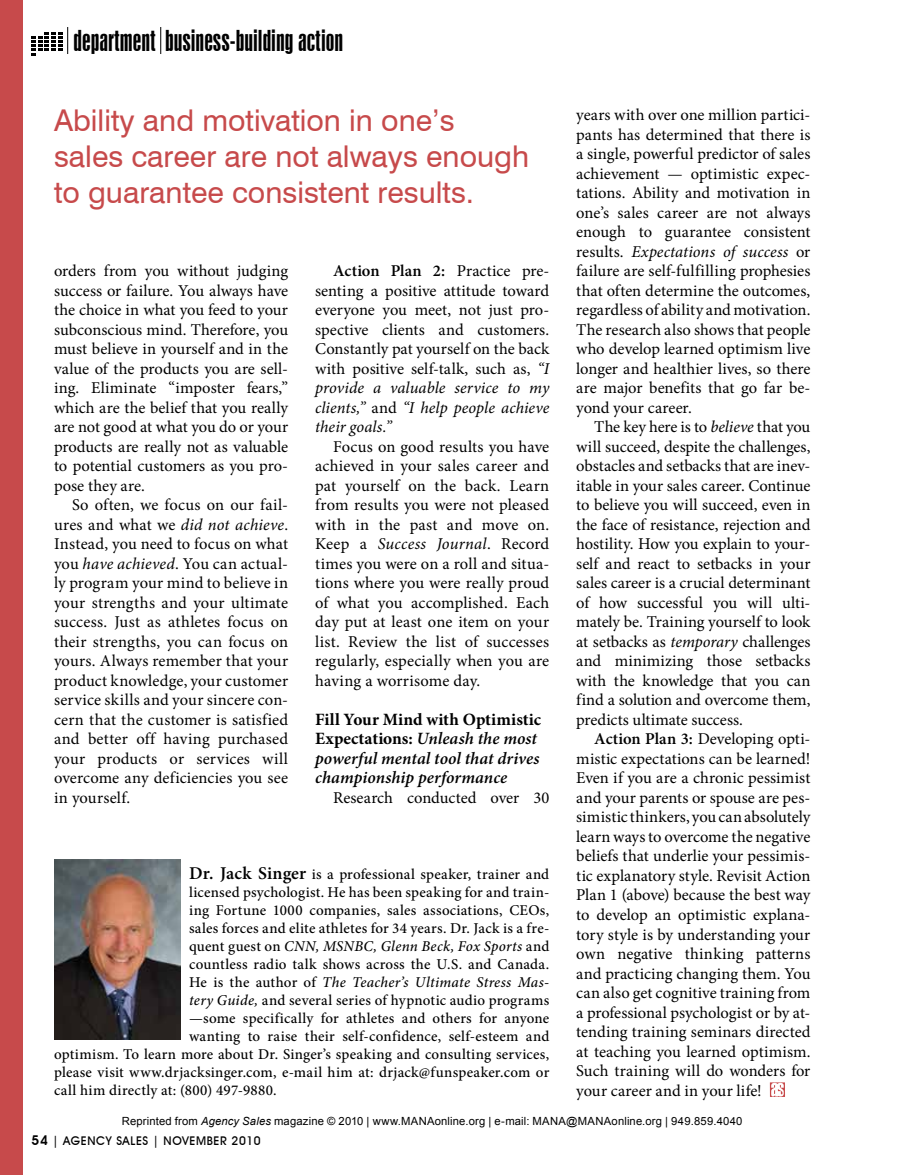
<style>
.page{position:relative;width:905px;height:1175px;background:#fff}
.page>*{position:absolute;margin:0;border:0;box-sizing:border-box;transform-origin:0 0}
.t1{font:30px/36px "Swiss 721 BT";color:#c74a4b}
.t2{font:27px "Swiss 924 BT Regular B";color:#000}
.t3{font:italic 600 17.25px/19.5px "Minion Pro";color:#000}
.t4{font:16.5px/19.5px "Minion Pro";color:#000;text-align:justify}
.t5{font:500 15px "Minion Pro";letter-spacing:.015em;color:#000}
.t6{font:italic 500 15px "Minion Pro";letter-spacing:.015em;color:#000}
.t7{font:500 12px "Avant Garde IT Cby BT";letter-spacing:.05em;color:#000}
.t8{font:11.25px "Arial";letter-spacing:.015em;color:#000}
.s1{font-style:italic}
.s2{font-weight:600}
.s3{font-weight:700;font-style:normal}
.s4{font-weight:600;font-size:18px}
.s5{font-style:normal}
.s6{font-weight:600;font-size:13.5px}
</style>
<div class="page">
<svg style="left:769px;top:1082px;width:16px;height:14px"></svg>
<div style="left:0;top:0;width:22px;height:1174px;background:#c74a4b"></div>
<img style="left:54px;top:860px;width:126px;height:180px">
<svg style="left:160px;top:27px;width:1px;height:27px"></svg>
<svg style="left:32px;top:27px;width:36px;height:29px"></svg>
<h2 class="t2" style="left:74px;top:24px;width:271px">department business-building action</h2>
<h1 class="t1" style="left:54px;top:102px;width:476px">Ability and motivation in one’s sales career are not always enough to guarantee consistent results.</h1>
<p class="t4" style="left:54px;top:261px;width:236px">orders from you without judging success or failure. You always have the choice in what you feed to your subconscious mind. Therefore, you must believe in yourself and in the value of the products you are sell&shy;ing. Eliminate “imposter fears,” which are the belief that you really are not good at what you do or your products are really not as valuable to potential customers as you pro&shy;pose they are.</p>
<p class="t4" style="left:54px;top:495px;width:236px;text-indent:18px">So often, we focus on our fail&shy;ures and what we <span class="s1">did not achieve</span>.<br>Instead, you need to focus on what you <span class="s1">have achieved</span>. You can actual&shy;ly program your mind to believe in your strengths and your ultimate success. Just as athletes focus on their strengths, you can focus on yours. Always remember that your product knowledge, your customer service skills and your sincere con&shy;cern that the customer is satisfied and better off having purchased your products or services will overcome any deficiencies you see in yourself.</p>
<p class="t4" style="left:315px;top:261px;width:236px;text-indent:18px"><span class="s2">Action Plan 2:</span> Practice pre&shy;senting a positive attitude toward everyone you meet, not just pro&shy;spective clients and customers.<br>Constantly pat yourself on the back with positive self-talk, such as, <span class="s1">“I provide a valuable service to my clients,”</span> and <span class="s1">“I help people achieve their goals.”</span></p>
<p class="t4" style="left:315px;top:437px;width:236px;text-indent:18px">Focus on good results you have achieved in your sales career and pat yourself on the back. Learn from results you were not pleased with in the past and move on.<br>Keep a <span class="s1">Success Journal</span>. Record times you were on a roll and situa&shy;tions where you were really proud of what you accomplished. Each day put at least one item on your list. Review the list of successes regularly, especially when you are having a worrisome day.</p>
<p class="t3" style="left:315px;top:709px;width:227px"><span class="s3">Fill Your Mind with Optimistic<br>Expectations:</span> Unleash the most powerful mental tool that drives championship performance</p>
<p class="t4" style="left:333px;top:788px;width:218px">Research conducted over 30</p>
<p class="t5" style="left:189px;top:864px;width:361px"><span class="s4">Dr. Jack Singer</span> is a professional speaker, trainer and</p>
<p class="t5" style="left:189px;top:882px;width:361px">licensed psychologist. He has been speaking for and train-</p>
<p class="t5" style="left:189px;top:900px;width:361px">ing Fortune 1000 companies, sales associations, CEOs,</p>
<p class="t5" style="left:189px;top:918px;width:361px">sales forces and elite athletes for 34 years. Dr. Jack is a fre-</p>
<p class="t6" style="left:189px;top:935px;width:362px"><span class="s5">quent guest on</span> CNN, MSNBC, Glenn Beck, Fox Sports <span class="s5">and</span></p>
<p class="t5" style="left:189px;top:954px;width:361px">countless radio talk shows across the U.S. and Canada.</p>
<p class="t6" style="left:189px;top:971px;width:362px"><span class="s5">He is the author of</span> The Teacher’s Ultimate Stress Mas-</p>
<p class="t5" style="left:189px;top:990px;width:361px"><span class="s1">tery Guide,</span> and several series of hypnotic audio programs</p>
<p class="t5" style="left:189px;top:1008px;width:361px">—some specifically for athletes and others for anyone</p>
<p class="t5" style="left:189px;top:1026px;width:362px">wanting to raise their self-confidence, self-esteem and</p>
<p class="t5" style="left:54px;top:1044px;width:497px">optimism. To learn more about Dr. Singer’s speaking and consulting services,</p>
<p class="t5" style="left:54px;top:1062px;width:497px">please visit www.drjacksinger.com, e-mail him at: drjack@funspeaker.com or</p>
<p class="t5" style="left:54px;top:1080px;width:224px">call him directly at: (800) 497-9880.</p>
<p class="t4" style="left:576px;top:105px;width:236px">years with over one million partici&shy;pants has determined that there is a single, powerful predictor of sales achievement — optimistic expec&shy;tations. Ability and motivation in one’s sales career are not always enough to guarantee consistent results. <span class="s1">Expectations of success</span> or failure are self-fulfilling prophesies that often determine the outcomes, regardless of ability and motivation.<br>The research also shows that people who develop learned optimism live longer and healthier lives, so there are major benefits that go far be&shy;yond your career.</p>
<p class="t4" style="left:576px;top:417px;width:236px;text-indent:18px">The key here is to <span class="s1">believe</span> that you will succeed, despite the challenges, obstacles and setbacks that are inev&shy;itable in your sales career. Continue to believe you will succeed, even in the face of resistance, rejection and hostility. How you explain to your&shy;self and react to setbacks in your sales career is a crucial determinant of how successful you will ulti&shy;mately be. Training yourself to look at setbacks as <span class="s1">temporary</span> challenges and minimizing those setbacks with the knowledge that you can find a solution and overcome them, predicts ultimate success.</p>
<p class="t4" style="left:576px;top:729px;width:236px;text-indent:18px"><span class="s2">Action Plan 3:</span> Developing opti&shy;mistic expectations can be learned!<br>Even if you are a chronic pessimist and your parents or spouse are pes&shy;simistic thinkers, you can absolutely learn ways to overcome the negative beliefs that underlie your pessimis&shy;tic explanatory style. Revisit Action Plan 1 (above) because the best way to develop an optimistic explana&shy;tory style is by understanding your own negative thinking patterns and practicing changing them. You can also get cognitive training from a professional psychologist or by at&shy;tending training seminars directed at teaching you learned optimism.<br>Such training will do wonders for your career and in your life!</p>
<p class="t8" style="left:122px;top:1113px;width:622px">Reprinted from <span class="s1">Agency Sales</span> magazine © 2010 | www.MANAonline.org | e-mail: MANA@MANAonline.org | 949.859.4040</p>
<p class="t7" style="left:32px;top:1133px;width:231px"><span class="s6">54</span> | AGENCY SALES | NOVEMBER 2010</p>
</div>
